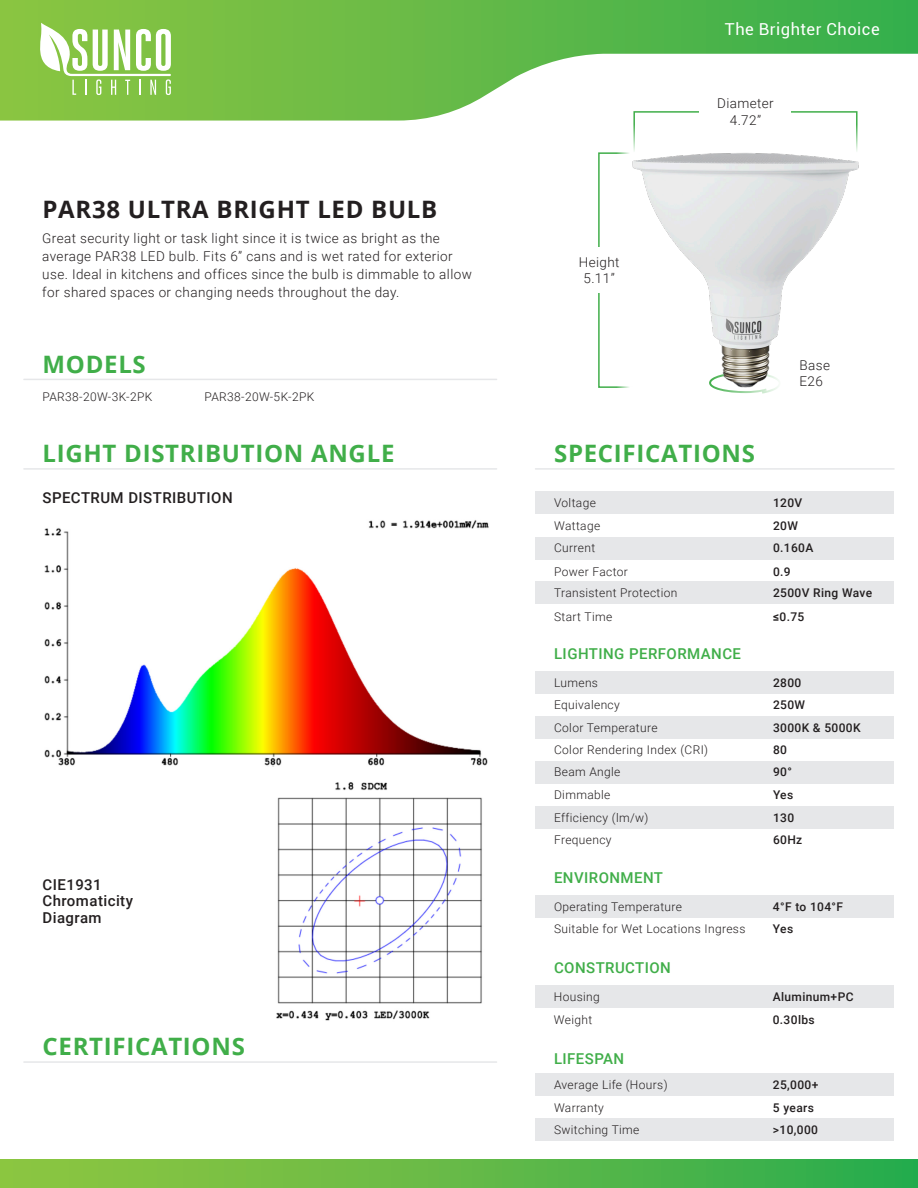
<style>
.page{position:relative;width:918px;height:1188px;background:#fff}
.page>*{position:absolute;margin:0;border:0;box-sizing:border-box;transform-origin:0 0}
.t1{font:700 24px "Open Sans";letter-spacing:.03em;color:#40ae49}
.t2{font:700 24px "Open Sans";letter-spacing:.03em;color:#231f20}
.t3{font:16.5px "Roboto";letter-spacing:.03em;color:#fff}
.t4{font:500 15px "Roboto";letter-spacing:.03em;color:#40ae49}
.t5{font:500 15px "Roboto";letter-spacing:.03em;color:#231f20}
.t6{font:300 13.5px/18px "Roboto";letter-spacing:.03em;color:#231f20}
.t7{font:300 12px "Roboto";letter-spacing:.03em;color:#231f20}
.t8{font:500 12px "Roboto";letter-spacing:.03em;color:#231f20}
.s1{font-weight:700}
</style>
<div class="page">
<div style="left:0;top:1160px;width:918px;height:28px;background:linear-gradient(to right,#95c740,#2cac4e)"></div>
<svg style="left:0;top:0;width:918px;height:121px"></svg>
<svg style="left:40px;top:23px;width:131px;height:72px"></svg>
<div style="left:536px;top:492px;width:358px;height:22px;background:#e6e7e9"></div>
<div style="left:536px;top:537px;width:358px;height:22px;background:#e6e7e9"></div>
<div style="left:536px;top:582px;width:358px;height:22px;background:#e6e7e9"></div>
<div style="left:536px;top:671px;width:358px;height:22px;background:#e6e7e9"></div>
<div style="left:536px;top:716px;width:358px;height:22px;background:#e6e7e9"></div>
<div style="left:536px;top:761px;width:358px;height:22px;background:#e6e7e9"></div>
<div style="left:536px;top:806px;width:358px;height:22px;background:#e6e7e9"></div>
<div style="left:536px;top:895px;width:358px;height:23px;background:#e6e7e9"></div>
<div style="left:536px;top:986px;width:358px;height:22px;background:#e6e7e9"></div>
<div style="left:536px;top:1074px;width:358px;height:22px;background:#e6e7e9"></div>
<div style="left:536px;top:1118px;width:358px;height:23px;background:#e6e7e9"></div>
<svg style="left:598px;top:152px;width:16px;height:236px"></svg>
<div style="left:633px;top:111px;width:225px;height:42px;background:#fff;border:2px solid #40ae49"></div>
<div style="left:568px;top:247px;width:62px;height:46px;background:#fff"></div>
<div style="left:700px;top:97px;width:91px;height:29px;background:#fff"></div>
<hr style="left:23px;top:1061px;width:474px;height:2px;background:#e6e7e9">
<hr style="left:23px;top:468px;width:474px;height:2px;background:#e6e7e9">
<hr style="left:535px;top:468px;width:360px;height:2px;background:#e6e7e9">
<hr style="left:23px;top:379px;width:474px;height:1px;background:#e6e7e9">
<img style="left:44px;top:520px;width:445px;height:246px">
<img style="left:276px;top:782px;width:206px;height:239px">
<img style="left:614px;top:146px;width:245px;height:248px">
<p class="t2" style="left:43px;top:192px;width:396px">PAR38 ULTRA BRIGHT LED BULB</p>
<p class="t6" style="left:42px;top:228px;width:431px">Great security light or task light since it is twice as bright as the average PAR38 LED bulb. Fits 6” cans and is wet rated for exterior use. Ideal in kitchens and offices since the bulb is dimmable to allow for shared spaces or changing needs throughout the day.</p>
<p class="t1" style="left:43px;top:347px;width:105px">MODELS</p>
<p class="t7" style="left:43px;top:389px;width:111px">PAR38-20W-3K-2PK</p>
<p class="t7" style="left:205px;top:389px;width:111px">PAR38-20W-5K-2PK</p>
<p class="t1" style="left:43px;top:436px;width:353px">LIGHT DISTRIBUTION ANGLE</p>
<p class="t5" style="left:43px;top:487px;width:192px">SPECTRUM DISTRIBUTION</p>
<p class="t5" style="left:43px;top:874px;width:61px">CIE1931</p>
<p class="t5" style="left:43px;top:890px;width:92px">Chromaticity</p>
<p class="t5" style="left:43px;top:907px;width:61px">Diagram</p>
<p class="t1" style="left:43px;top:1030px;width:204px">CERTIFICATIONS</p>
<h2 class="t3" style="left:725px;top:18px;width:156px">The Brighter Choice</h2>
<p class="t6" style="left:717px;top:94px;width:58px">Diameter</p>
<p class="t6" style="left:730px;top:110px;width:33px">4.72”</p>
<p class="t6" style="left:579px;top:253px;width:42px">Height</p>
<p class="t6" style="left:583px;top:269px;width:33px">5.11”</p>
<p class="t1" style="left:554px;top:436px;width:202px">SPECIFICATIONS</p>
<p class="t6" style="left:800px;top:355px;width:32px">Base</p>
<p class="t6" style="left:800px;top:372px;width:25px">E26</p>
<p class="t7" style="left:554px;top:495px;width:43px">Voltage</p>
<p class="t7" style="left:554px;top:517px;width:48px">Wattage</p>
<p class="t7" style="left:554px;top:540px;width:43px">Current</p>
<p class="t7" style="left:554px;top:585px;width:125px">Transistent Protection</p>
<p class="t7" style="left:554px;top:563px;width:75px">Power Factor</p>
<p class="t7" style="left:554px;top:608px;width:60px">Start Time</p>
<p class="t4" style="left:554px;top:643px;width:189px">LIGHTING PERFORMANCE</p>
<p class="t7" style="left:554px;top:674px;width:45px">Lumens</p>
<p class="t7" style="left:554px;top:696px;width:67px">Equivalency</p>
<p class="t7" style="left:554px;top:719px;width:105px">Color Temperature</p>
<p class="t7" style="left:554px;top:741px;width:156px">Color Rendering Index (CRI)</p>
<p class="t7" style="left:554px;top:764px;width:68px">Beam Angle</p>
<p class="t7" style="left:554px;top:786px;width:58px">Dimmable</p>
<p class="t7" style="left:554px;top:809px;width:96px">Efficiency (lm/w)</p>
<p class="t7" style="left:554px;top:831px;width:59px">Frequency</p>
<p class="t4" style="left:554px;top:867px;width:111px">ENVIRONMENT</p>
<p class="t7" style="left:554px;top:898px;width:129px">Operating Temperature</p>
<p class="t7" style="left:554px;top:921px;width:193px">Suitable for Wet Locations Ingress</p>
<p class="t4" style="left:554px;top:958px;width:118px">CONSTRUCTION</p>
<p class="t7" style="left:554px;top:989px;width:47px">Housing</p>
<p class="t7" style="left:554px;top:1011px;width:40px">Weight</p>
<p class="t4" style="left:554px;top:1048px;width:72px">LIFESPAN</p>
<p class="t7" style="left:554px;top:1077px;width:115px">Average Life (Hours)</p>
<p class="t7" style="left:554px;top:1099px;width:51px">Warranty</p>
<p class="t7" style="left:554px;top:1121px;width:87px">Switching Time</p>
<p class="t8" style="left:773px;top:495px;width:31px">120V</p>
<p class="t8" style="left:773px;top:517px;width:26px">20W</p>
<p class="t8" style="left:773px;top:540px;width:42px">0.160A</p>
<p class="t8" style="left:773px;top:585px;width:101px">2500V Ring Wave</p>
<p class="t8" style="left:773px;top:563px;width:19px">0.9</p>
<p class="t8" style="left:773px;top:608px;width:33px"><span class="s1">≤</span>0.75</p>
<p class="t8" style="left:773px;top:674px;width:30px">2800</p>
<p class="t8" style="left:773px;top:696px;width:34px">250W</p>
<p class="t8" style="left:773px;top:719px;width:89px">3000K &amp; 5000K</p>
<p class="t8" style="left:773px;top:741px;width:15px">80</p>
<p class="t8" style="left:773px;top:764px;width:20px">90°</p>
<p class="t8" style="left:773px;top:786px;width:22px">Yes</p>
<p class="t8" style="left:773px;top:809px;width:23px">130</p>
<p class="t8" style="left:773px;top:831px;width:31px">60Hz</p>
<p class="t8" style="left:773px;top:898px;width:72px">4°F to 104°F</p>
<p class="t8" style="left:773px;top:921px;width:22px">Yes</p>
<p class="t8" style="left:773px;top:989px;width:82px">Aluminum+PC</p>
<p class="t8" style="left:773px;top:1011px;width:43px">0.30lbs</p>
<p class="t8" style="left:773px;top:1077px;width:47px">25,000+</p>
<p class="t8" style="left:773px;top:1099px;width:43px">5 years</p>
<p class="t8" style="left:773px;top:1121px;width:47px">&gt;10,000</p>
</div>
